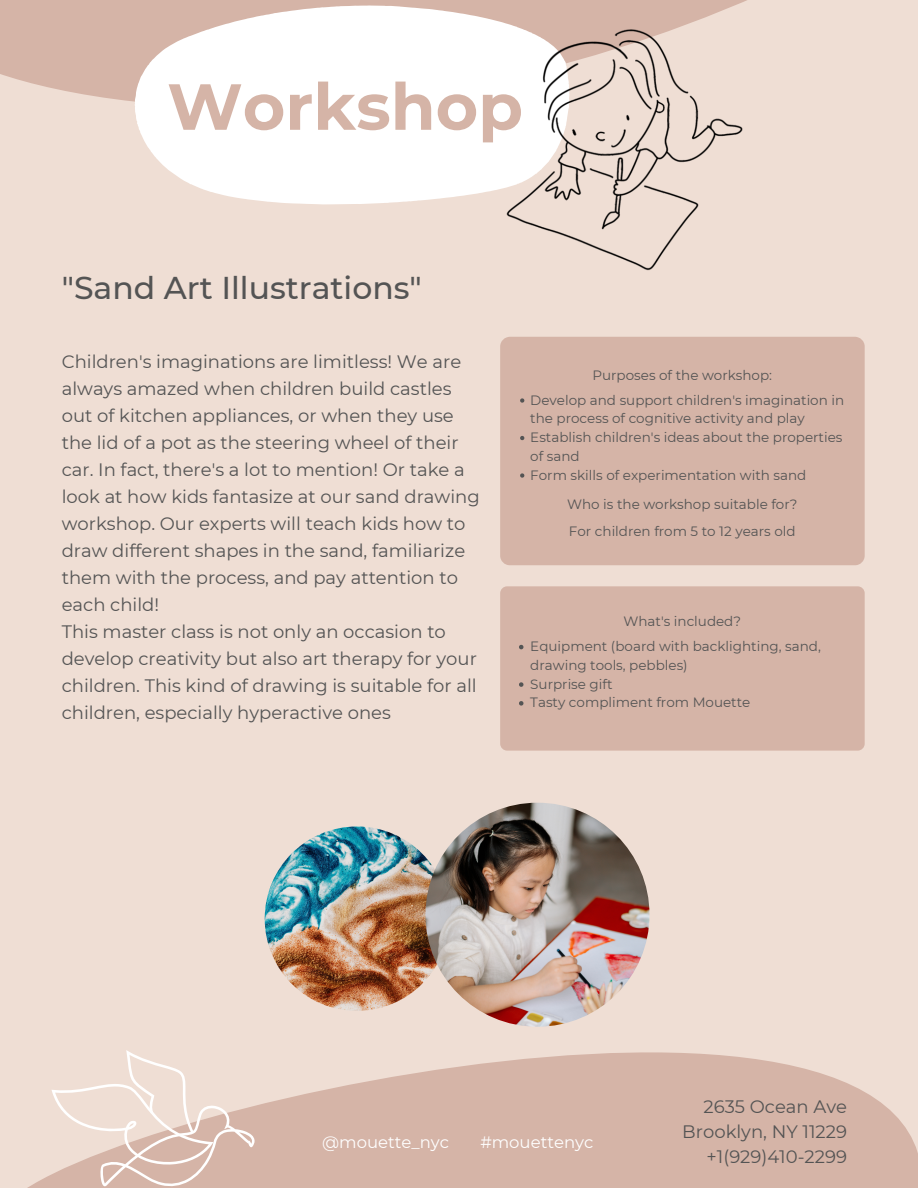
<style>
.page{position:relative;width:918px;height:1188px;background:#efded4}
.page>*{position:absolute;margin:0;border:0;box-sizing:border-box;transform-origin:0 0}
.t1{font:700 64.95px "Montserrat";color:#d5b4a7}
.t2{font:500 31.5px "Montserrat";color:#545454}
.t3{font:18px/27px "Montserrat";color:#545454}
.t4{font:16.5px "Montserrat";color:#fff}
.t5{font:13.5px/18.8px "Montserrat";color:#545454}
</style>
<div class="page">
<svg style="left:0;top:0;width:747px;height:102px;background:#d7b8ab"></svg>
<svg style="left:27px;top:906px;width:891px;height:282px"></svg>
<svg style="left:51px;top:1050px;width:204px;height:137px"></svg>
<svg style="left:135px;top:5px;width:435px;height:200px"></svg>
<img style="left:480px;top:10px;width:267px;height:261px">
<img style="left:265px;top:826px;width:184px;height:185px;border-radius:50%">
<img style="left:425px;top:803px;width:224px;height:224px;border-radius:50%">
<div style="left:500px;top:337px;width:365px;height:228px;background:#d5b4a7;border-radius:10px"></div>
<div style="left:500px;top:586px;width:365px;height:165px;background:#d5b4a7;border-radius:7px"></div>
<div style="left:173px;top:16px;width:367px;height:184px;background:#fff"></div>
<svg style="left:520px;top:398px;width:4px;height:5px"></svg>
<svg style="left:520px;top:436px;width:4px;height:4px"></svg>
<svg style="left:520px;top:473px;width:4px;height:5px"></svg>
<svg style="left:519px;top:645px;width:4px;height:4px"></svg>
<svg style="left:519px;top:682px;width:4px;height:5px"></svg>
<svg style="left:519px;top:701px;width:4px;height:5px"></svg>
<div style="left:635px;top:1075px;width:259px;height:113px;background:#d5b4a7"></div>
<h1 class="t1" style="left:167px;top:67px;width:357px">Workshop</h1>
<h2 class="t2" style="left:62px;top:269px;width:362px">"Sand Art Illustrations"</h2>
<p class="t3" style="left:62px;top:348px;width:419px">Children's imaginations are limitless! We are always amazed when children build castles out of kitchen appliances, or when they use the lid of a pot as the steering wheel of their car. In fact, there's a lot to mention! Or take a look at how kids fantasize at our sand drawing workshop. Our experts will teach kids how to draw different shapes in the sand, familiarize them with the process, and pay attention to each child!<br>This master class is not only an occasion to develop creativity but also art therapy for your children. This kind of drawing is suitable for all children, especially hyperactive ones</p>
<p class="t5" style="left:592px;top:365px;width:181px">Purposes of the workshop:</p>
<p class="t5" style="left:530px;top:390px;width:315px">Develop and support children's imagination in the process of cognitive activity and play Establish children's ideas about the properties of sand<br>Form skills of experimentation with sand</p>
<p class="t5" style="left:567px;top:491px;width:232px;line-height:26.7px">Who is the workshop suitable for?<br>For children from 5 to 12 years old</p>
<p class="t5" style="left:623px;top:612px;width:119px">What's included?</p>
<p class="t5" style="left:530px;top:637px;width:292px">Equipment (board with backlighting, sand, drawing tools, pebbles)<br>Surprise gift<br>Tasty compliment from Mouette</p>
<p class="t4" style="left:322px;top:1132px;width:128px">@mouette_nyc</p>
<p class="t4" style="left:480px;top:1132px;width:115px">#mouettenyc</p>
<p class="t3" style="left:682px;top:1094px;width:166px;line-height:24.8px;text-align:right">2635 Ocean Ave<br>Brooklyn, NY 11229 +1(929)410-2299</p>
</div>
